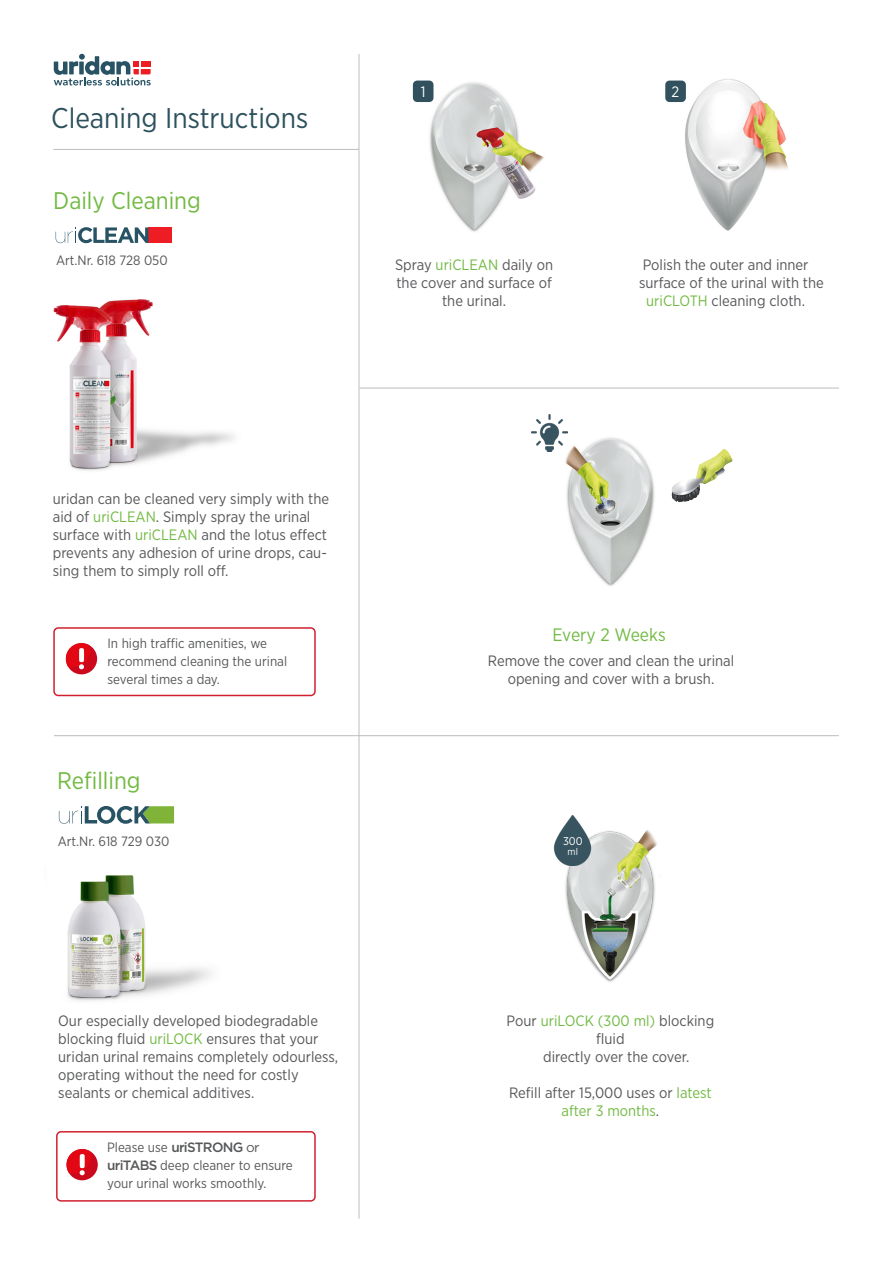
<style>
.page{position:relative;width:893px;height:1263px;background:#fff}
.page>*{position:absolute;margin:0;border:0;box-sizing:border-box;transform-origin:0 0}
.t1{font:28.5px "Gotham Narrow";color:#2d515d}
.t2{font:24px "Gotham Narrow";color:#72ba43}
.t3{font:18px "Gotham Narrow";color:#72ba43}
.t4{font:15px/18px "Gotham Narrow";color:#57585a}
.t5{font:15px "Gotham Narrow";color:#fff}
.t6{font:13.5px/18px "Gotham Narrow";color:#57585a}
.t7{font:11.25px "Gotham Narrow";color:#fff}
.t8{font:9.75px "Gotham Narrow";color:#fff}
.s1{color:#72ba43}
.s2{font-family:"Gotham";font-weight:500}
.s3{font-family:"Gotham"}
</style>
<div class="page">
<img style="left:416px;top:80px;width:128px;height:152px">
<hr style="left:359px;top:54px;width:1px;height:1164px;background:#bcbdc0">
<svg style="left:54px;top:54px;width:97px;height:31px"></svg>
<div style="left:66px;top:643px;width:31px;height:31px;background:#cc091c;border-radius:50%"></div>
<svg style="left:66px;top:643px;width:24px;height:26px"></svg>
<div style="left:53px;top:627px;width:263px;height:69px;border:2px solid #d0202d;border-radius:4px"></div>
<div style="left:413px;top:81px;width:20px;height:21px;background:#30515d;border-radius:4px"></div>
<img style="left:565px;top:830px;width:92px;height:152px">
<img style="left:67px;top:875px;width:145px;height:126px">
<img style="left:53px;top:299px;width:181px;height:172px">
<div style="left:148px;top:227px;width:24px;height:16px;background:#ee1d23"></div>
<svg style="left:56px;top:227px;width:92px;height:16px"></svg>
<hr style="left:54px;top:735px;width:785px;height:1px;background:#bcbdc0">
<svg style="left:59px;top:806px;width:115px;height:18px"></svg>
<hr style="left:53px;top:149px;width:306px;height:1px;background:#bcbdc0">
<div style="left:67px;top:1149px;width:31px;height:31px;background:#cc091c;border-radius:50%"></div>
<svg style="left:67px;top:1149px;width:24px;height:26px"></svg>
<div style="left:56px;top:1131px;width:260px;height:70px;border:2px solid #d0202d;border-radius:4px"></div>
<img style="left:546px;top:431px;width:109px;height:155px">
<img style="left:665px;top:79px;width:124px;height:152px">
<div style="left:665px;top:81px;width:21px;height:21px;background:#30515d;border-radius:4px"></div>
<img style="left:531px;top:414px;width:36px;height:37px">
<hr style="left:360px;top:388px;width:479px;height:1px;background:#bcbdc0">
<img style="left:671px;top:449px;width:61px;height:53px">
<img style="left:553px;top:815px;width:45px;height:51px">
<p class="t1" style="left:51px;top:100px;width:259px">Cleaning Instructions</p>
<p class="t2" style="left:53px;top:186px;width:149px">Daily Cleaning</p>
<p class="t6" style="left:56px;top:251px;width:113px">Art.Nr. 618 728 050</p>
<p class="t5" style="left:421px;top:82px;width:6px">1</p>
<p class="t4" style="left:395px;top:255px;width:160px">Spray <span class="s1">uriCLEAN</span> daily on the cover and surface of</p>
<p class="t4" style="left:442px;top:291px;width:66px">the urinal.</p>
<p class="t5" style="left:671px;top:82px;width:9px">2</p>
<p class="t4" style="left:643px;top:255px;width:167px">Polish the outer and inner</p>
<p class="t4" style="left:639px;top:273px;width:186px">surface of the urinal with the</p>
<p class="t4" style="left:646px;top:291px;width:160px"><span class="s1">uriCLOTH</span> cleaning cloth.</p>
<p class="t4" style="left:53px;top:489px;width:278px">uridan can be cleaned very simply with the aid of <span class="s1">uriCLEAN</span>. Simply spray the urinal surface with <span class="s1">uriCLEAN</span> and the lotus effect prevents any adhesion of urine drops, cau&shy;sing them to simply roll off.</p>
<p class="t6" style="left:108px;top:634px;width:161px">In high traffic amenities, we</p>
<p class="t6" style="left:108px;top:652px;width:181px">recommend cleaning the urinal several times a day.</p>
<p class="t2" style="left:57px;top:765px;width:85px">Refilling</p>
<p class="t6" style="left:58px;top:832px;width:113px">Art.Nr. 618 729 030</p>
<p class="t4" style="left:58px;top:1011px;width:261px">Our especially developed biodegradable</p>
<p class="t4" style="left:58px;top:1029px;width:282px">blocking fluid <span class="s1">uriLOCK</span> ensures that your uridan urinal remains completely odourless, operating without the need for costly</p>
<p class="t4" style="left:58px;top:1083px;width:198px">sealants or chemical additives.</p>
<p class="t6" style="left:107px;top:1138px;width:154px">Please use <span class="s2">uriSTRONG</span> <span class="s3">or</span></p>
<p class="t6" style="left:107px;top:1156px;width:187px"><span class="s2">uriTABS</span> deep cleaner to ensure your urinal works smoothly.</p>
<p class="t3" style="left:552px;top:623px;width:115px">Every 2 Weeks</p>
<p class="t4" style="left:488px;top:651px;width:248px;text-align:center">Remove the cover and clean the urinal opening and cover with a brush.</p>
<p class="t7" style="left:563px;top:834px;width:21px">300</p>
<p class="t8" style="left:568px;top:845px;width:12px">ml</p>
<p class="t4" style="left:507px;top:1011px;width:209px;text-align:center">Pour <span class="s1">uriLOCK (300 ml)</span> blocking fluid</p>
<p class="t4" style="left:543px;top:1047px;width:148px">directly over the cover.</p>
<p class="t4" style="left:509px;top:1083px;width:204px;text-align:center">Refill after 15,000 uses or <span class="s1">latest after 3 months</span>.</p>
</div>
